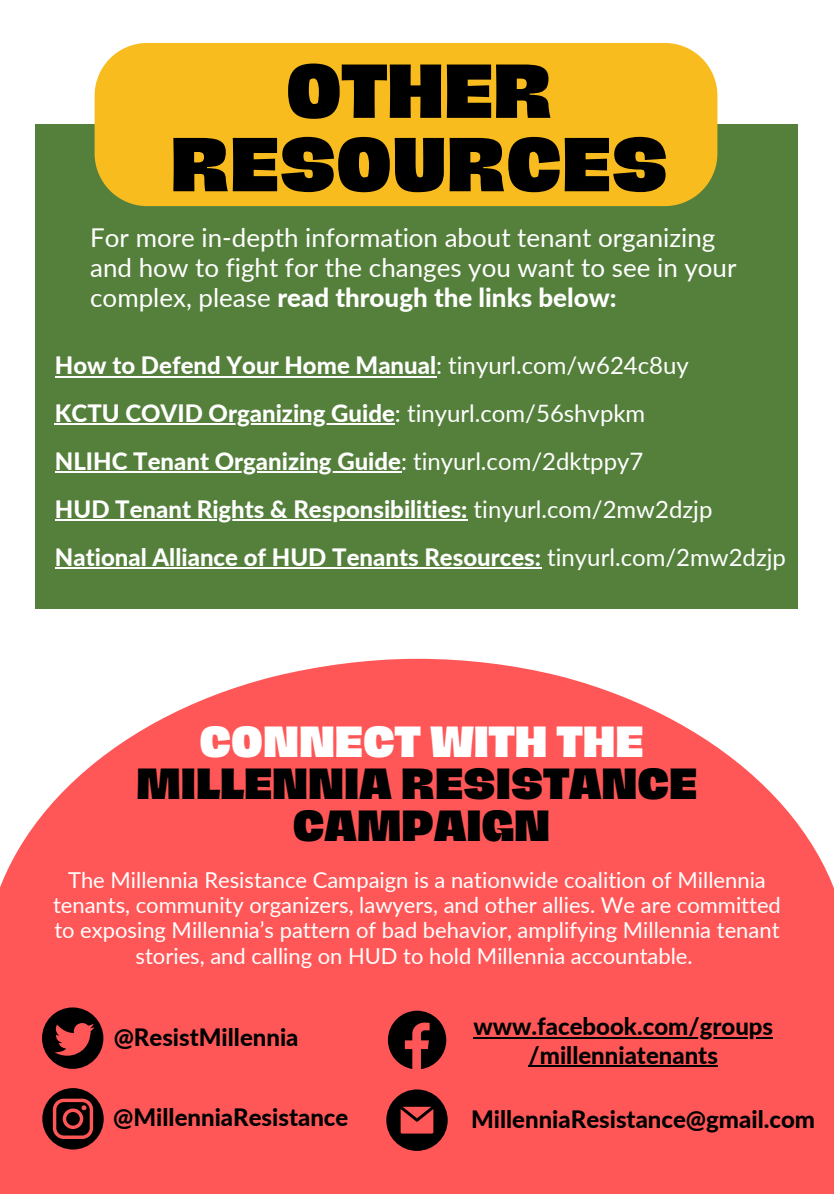
<style>
.page{position:relative;width:834px;height:1196px;background:#fff}
.page>*{position:absolute;margin:0;border:0;box-sizing:border-box;transform-origin:0 0}
.t1{font:800 69.8px/73.4px "Hagrid Text";color:#000;text-align:center}
.t2{font:800 40px/42px "Hagrid Text";color:#000;text-align:center}
.t3{font:800 40px "Hagrid Text";color:#fff}
.t4{font:26px/30px "Lato";color:#fff}
.t5{font:800 24px/48px "Lato";color:#fff}
.t6{font:800 24px/28.4px "Lato";color:#000;text-align:center}
.t7{font:22px/25.4px "Lato";color:#fff;text-align:center}
.s1{font-weight:800}
.s2{font-weight:400}
</style>
<div class="page">
<div style="left:36px;top:124px;width:762px;height:485px;background:#55803c"></div>
<div style="left:95px;top:43px;width:622px;height:163px;background:#f8bc1f"></div>
<svg style="left:0;top:659px;width:834px;height:534px;background:#fe6a6a"></svg>
<svg style="left:388px;top:1010px;width:58px;height:59px;background:#612121"></svg>
<svg style="left:42px;top:1007px;width:74px;height:142px;background:#923232"></svg>
<svg style="left:386px;top:1089px;width:62px;height:61px;background:#6b2424"></svg>
<hr style="left:473px;top:1037px;width:300px;height:1px;background:#000">
<hr style="left:528px;top:1065px;width:190px;height:2px;background:#000">
<hr style="left:55px;top:376px;width:381px;height:1px;background:#fff">
<hr style="left:55px;top:424px;width:340px;height:1px;background:#fff">
<hr style="left:55px;top:471px;width:346px;height:2px;background:#fff">
<hr style="left:55px;top:519px;width:412px;height:2px;background:#fff">
<hr style="left:55px;top:567px;width:486px;height:2px;background:#fff">
<h1 class="t1" style="left:171px;top:54px;width:499px">OTHER<br>RESOURCES</h1>
<p class="t4" style="left:90px;top:222px;width:648px">For more in-depth information about tenant organizing and how to fight for the changes you want to see in your complex, please <span class="s1">read through the links below:</span></p>
<p class="t5" style="left:55px;top:341px;width:732px">How to Defend Your Home Manual<span class="s2">: tinyurl.com/w624c8uy<br></span>KCTU COVID Organizing Guide<span class="s2">: tinyurl.com/56shvpkm<br></span>NLIHC Tenant Organizing Guide<span class="s2">: tinyurl.com/2dktppy7<br></span>HUD Tenant Rights &amp; Responsibilities: <span class="s2">tinyurl.com/2mw2dzjp </span>National Alliance of HUD Tenants Resources: <span class="s2">tinyurl.com/2mw2dzjp</span></p>
<h2 class="t3" style="left:199px;top:721px;width:445px">CONNECT WITH THE</h2>
<h2 class="t2" style="left:136px;top:762px;width:563px">MILLENNIA RESISTANCE<br>CAMPAIGN</h2>
<p class="t7" style="left:53px;top:866px;width:729px">The Millennia Resistance Campaign is a nationwide coalition of Millennia tenants, community organizers, lawyers, and other allies. We are committed to exposing Millennia’s pattern of bad behavior, amplifying Millennia tenant stories, and calling on HUD to hold Millennia accountable.</p>
<p class="t6" style="left:114px;top:1022px;width:186px">@ResistMillennia</p>
<p class="t6" style="left:113px;top:1102px;width:237px">@MillenniaResistance</p>
<p class="t6" style="left:473px;top:1012px;width:301px">www.facebook.com/groups /millenniatenants</p>
<p class="t6" style="left:471px;top:1104px;width:345px">MillenniaResistance@gmail.com</p>
</div>
